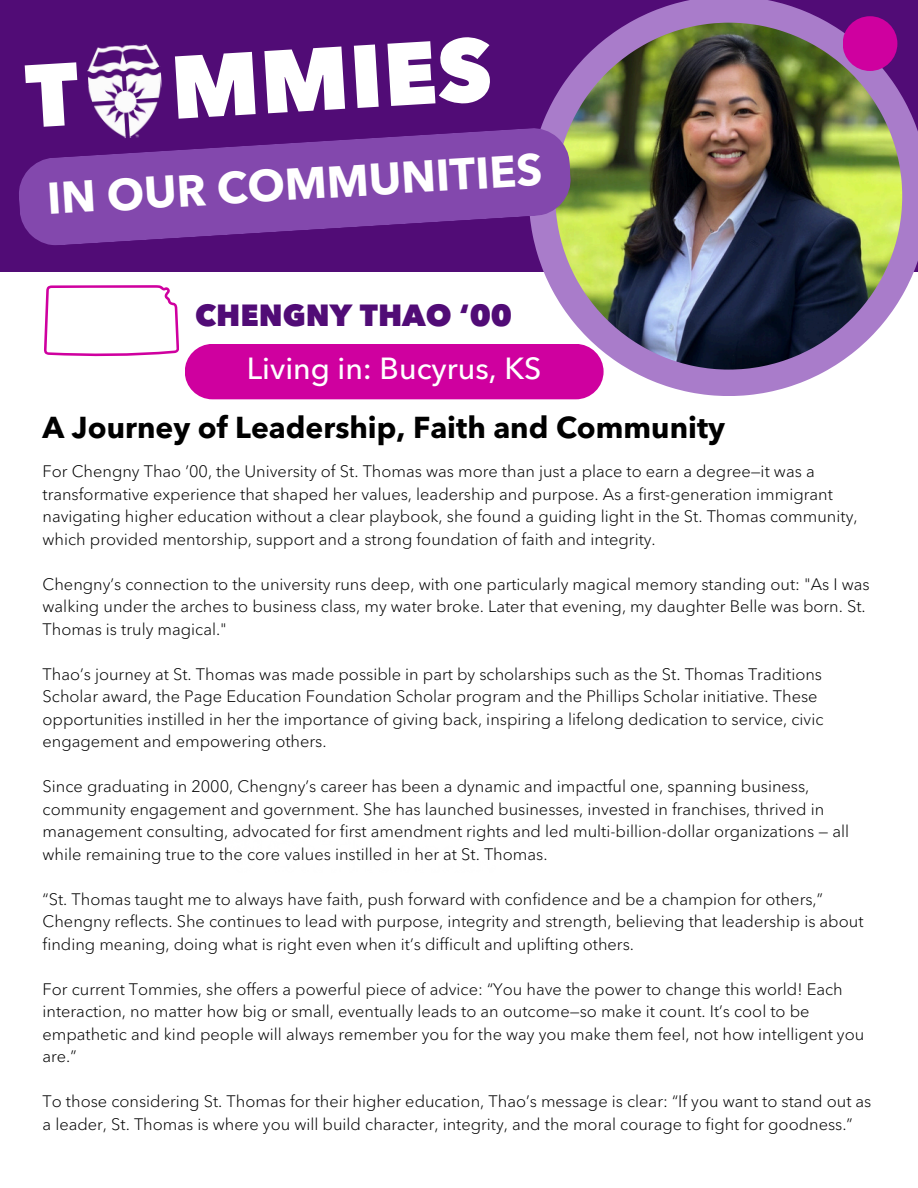
<style>
.page{position:relative;width:918px;height:1188px;background:#fff}
.page>*{position:absolute;margin:0;border:0;box-sizing:border-box;transform-origin:0 0}
.t1{font:800 88.05px "Avenir Next LT Pro";color:#fff}
.t2{font:700 43.95px "Avenir Next LT Pro";color:#fff}
.t3{font:500 30.3px "Avenir Next LT Pro";color:#fff}
.t4{font:800 30.3px "Avenir Next LT Pro";color:#510c76}
.t5{font:700 30px "Avenir Next LT Pro";color:#000}
.t6{font:300 16.5px/22.5px "Avenir Next LT Pro";color:#000}
</style>
<div class="page">
<div style="left:0;top:0;width:918px;height:271px;background:#510c76"></div>
<svg style="left:529px;top:0;width:389px;height:396px"></svg>
<img style="left:555px;top:23px;width:347px;height:346px">
<div style="left:843px;top:16px;width:54px;height:55px;background:#cf009f;border-radius:50%"></div>
<img style="left:87px;top:44px;width:75px;height:84px">
<svg style="left:19px;top:128px;width:552px;height:118px;fill:#8348ad"></svg>
<svg style="left:44px;top:285px;width:135px;height:72px"></svg>
<div style="left:185px;top:344px;width:418px;height:55px;background:#cf009f;border-radius:28px"></div>
<h1 class="t1" style="left:24px;top:59px;width:468px;rotate:-3deg">T MMIES</h1>
<h2 class="t2" style="left:46px;top:179px;width:497px;rotate:-3deg">IN OUR COMMUNITIES</h2>
<p class="t4" style="left:195px;top:304px;width:318px">CHENGNY THAO ‘00</p>
<p class="t3" style="left:247px;top:356px;width:296px">Living in: Bucyrus, KS</p>
<p class="t5" style="left:43px;top:415px;width:684px">A Journey of Leadership, Faith and Community</p>
<p class="t6" style="left:43px;top:460px;width:817px">For Chengny Thao ’00, the University of St. Thomas was more than just a place to earn a degree—it was a transformative experience that shaped her values, leadership and purpose. As a first-generation immigrant navigating higher education without a clear playbook, she found a guiding light in the St. Thomas community, which provided mentorship, support and a strong foundation of faith and integrity.</p>
<p class="t6" style="left:43px;top:573px;width:829px">Chengny’s connection to the university runs deep, with one particularly magical memory standing out: "As I was walking under the arches to business class, my water broke. Later that evening, my daughter Belle was born. St.<br>Thomas is truly magical."</p>
<h3 class="t6" style="left:43px;top:663px;width:782px">Thao’s journey at St. Thomas was made possible in part by scholarships such as the St. Thomas Traditions Scholar award, the Page Education Foundation Scholar program and the Phillips Scholar initiative. These opportunities instilled in her the importance of giving back, inspiring a lifelong dedication to service, civic engagement and empowering others.</h3>
<h4 class="t6" style="left:43px;top:775px;width:808px">Since graduating in 2000, Chengny’s career has been a dynamic and impactful one, spanning business, community engagement and government. She has launched businesses, invested in franchises, thrived in management consulting, advocated for first amendment rights and led multi-billion-dollar organizations — all while remaining true to the core values instilled in her at St. Thomas.</h4>
<h4 class="t6" style="left:43px;top:888px;width:822px">“St. Thomas taught me to always have faith, push forward with confidence and be a champion for others,”<br>Chengny reflects. She continues to lead with purpose, integrity and strength, believing that leadership is about finding meaning, doing what is right even when it’s difficult and uplifting others.</h4>
<p class="t6" style="left:43px;top:978px;width:823px">For current Tommies, she offers a powerful piece of advice: “You have the power to change this world! Each interaction, no matter how big or small, eventually leads to an outcome—so make it count. It’s cool to be empathetic and kind people will always remember you for the way you make them feel, not how intelligent you are.”</p>
<p class="t6" style="left:43px;top:1090px;width:830px">To those considering St. Thomas for their higher education, Thao’s message is clear: “If you want to stand out as a leader, St. Thomas is where you will build character, integrity, and the moral courage to fight for goodness.”</p>
</div>
